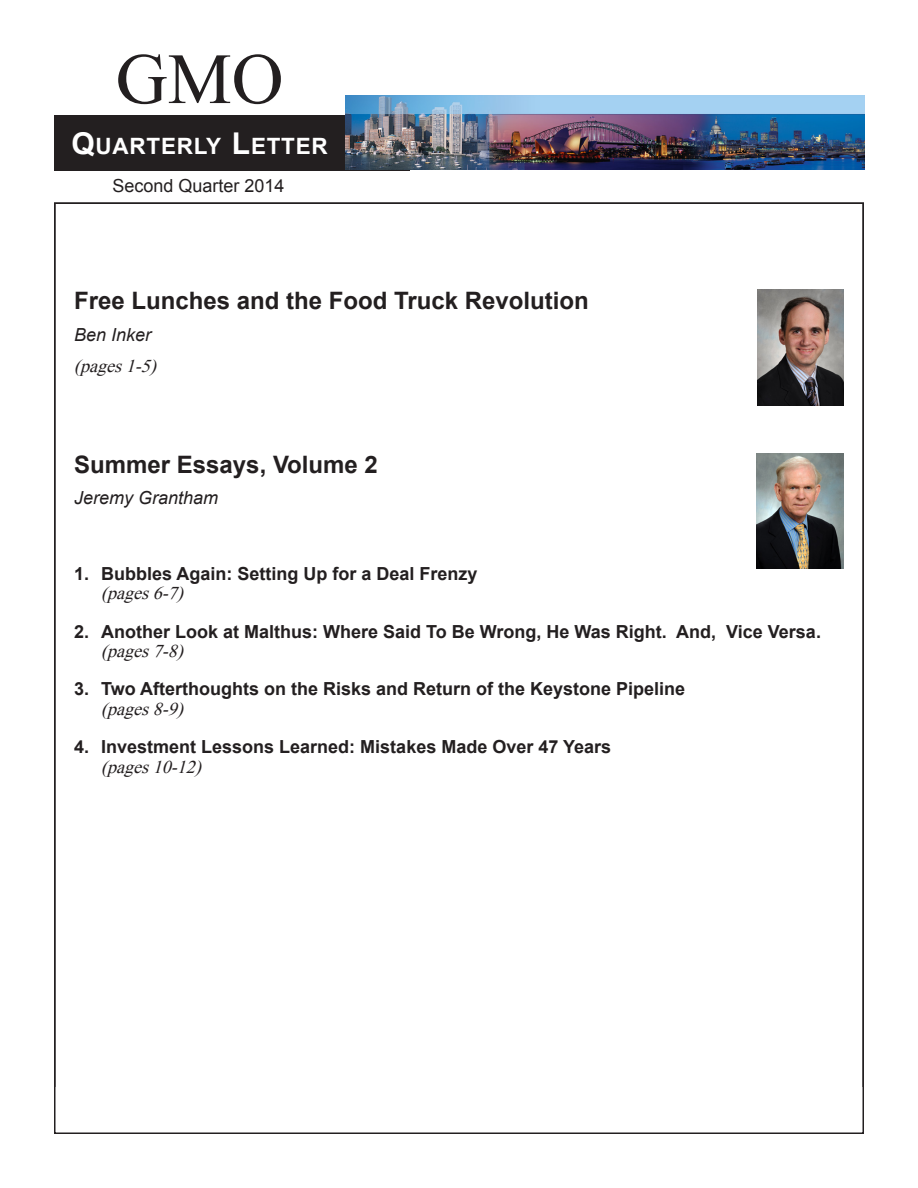
<style>
.page{position:relative;width:918px;height:1188px;background:#fff}
.page>*{position:absolute;margin:0;border:0;box-sizing:border-box;transform-origin:0 0}
.t1{font:72px "Times New Roman";color:#231f20}
.t2{font:700 24px "Arial";color:#231f20}
.t3{font:700 22.5px "Arial";letter-spacing:.035em;color:#fff}
.t4{font:700 18px/19.5px "Arial";color:#231f20}
.t5{font:italic 18px "Arial";color:#231f20}
.t6{font:18px "Arial";color:#231f20}
.t7{font:italic 18px "Times New Roman";color:#231f20}
.s1{font-size:30px}
.s2{font-family:"Times New Roman";font-weight:400;font-style:italic}
</style>
<div class="page">
<div style="left:54px;top:115px;width:355px;height:55px;background:#231f20"></div>
<img style="left:345px;top:96px;width:519px;height:74px">
<img style="left:758px;top:289px;width:85px;height:116px">
<img style="left:756px;top:454px;width:87px;height:114px">
<h1 class="t1" style="left:116px;top:31px;width:169px">GMO</h1>
<p class="t3" style="left:72px;top:131px;width:258px"><span class="s1">Q</span>UARTERLY <span class="s1">L</span>ETTER</p>
<p class="t6" style="left:112px;top:174px;width:174px">Second Quarter 2014</p>
<p class="t2" style="left:74px;top:285px;width:516px">Free Lunches and the Food Truck Revolution</p>
<p class="t5" style="left:74px;top:323px;width:79px">Ben Inker</p>
<p class="t7" style="left:74px;top:354px;width:89px">(pages1-5)</p>
<p class="t2" style="left:74px;top:449px;width:305px">Summer Essays, Volume 2</p>
<p class="t5" style="left:74px;top:486px;width:146px">Jeremy Grantham</p>
<p class="t4" style="left:101px;top:564px;width:378px;text-indent:-27px">1. Bubbles Again: Setting Up for a Deal Frenzy <span class="s2">(pages6-7)</span></p>
<p class="t4" style="left:101px;top:622px;width:721px;text-indent:-27px">2. Another Look at Malthus: Where Said To Be Wrong, He Was Right. And, Vice Versa. <span class="s2">(pages7-8)</span></p>
<p class="t4" style="left:101px;top:680px;width:586px;text-indent:-27px">3. Two Afterthoughts on the Risks and Return of the Keystone Pipeline <span class="s2">(pages8-9)</span></p>
<p class="t4" style="left:101px;top:738px;width:511px;text-indent:-27px">4. Investment Lessons Learned: Mistakes Made Over 47 Years <span class="s2">(pages10-12)</span></p>
</div>
